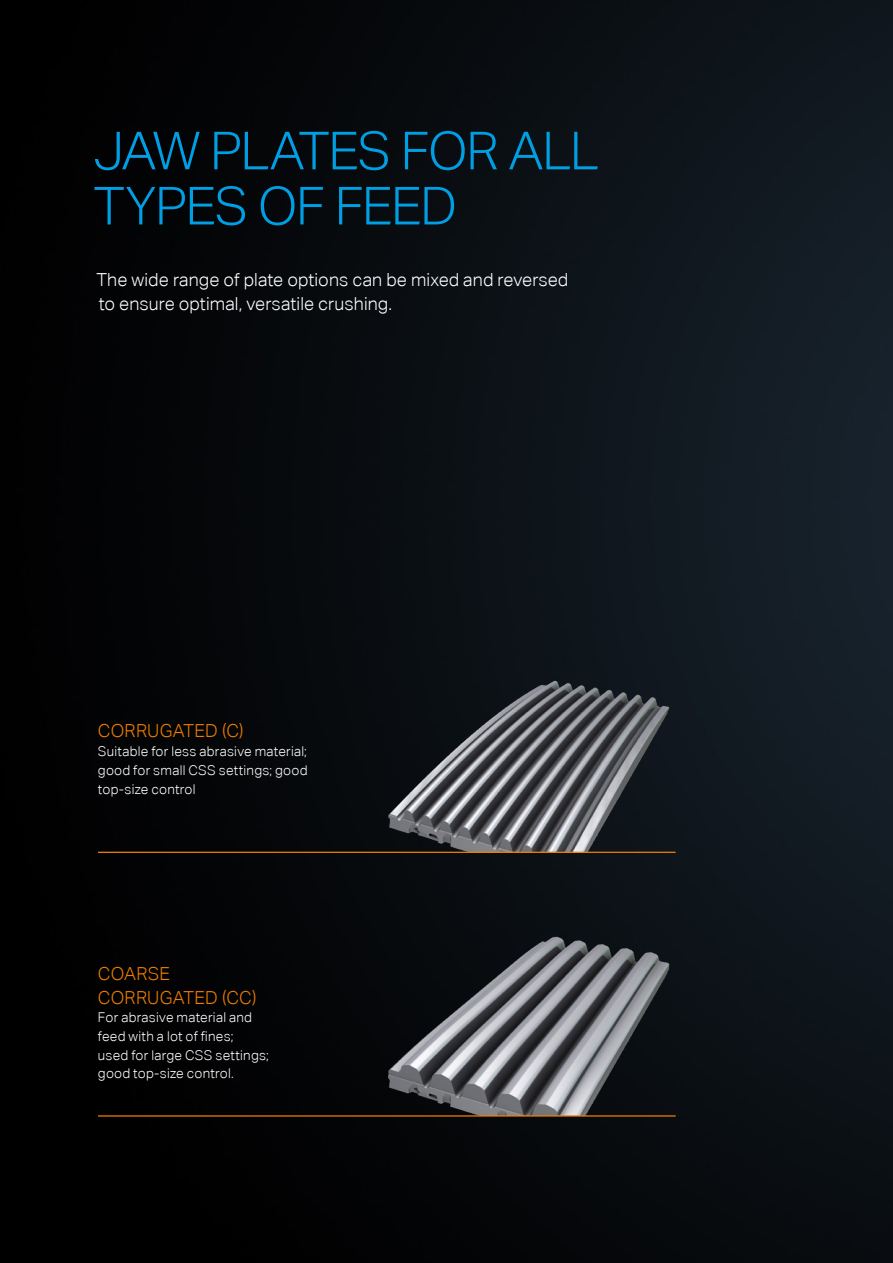
<style>
.page{position:relative;width:893px;height:1263px;background:#fff}
.page>*{position:absolute;margin:0;border:0;box-sizing:border-box;transform-origin:0 0}
.t1{font:300 52.5px/55.2px "Aktiv Grotesk Corp";letter-spacing:-.035em;color:#009fe3}
.t2{font:300 18px/23.4px "Aktiv Grotesk Corp";letter-spacing:.005em;color:#fff}
.t3{font:300 18px/23.4px "Aktiv Grotesk Corp";letter-spacing:.005em;color:#ef7d00}
.t4{font:300 13.5px/18.8px "Aktiv Grotesk Corp";letter-spacing:.015em;color:#fff;text-align:justify}
</style>
<div class="page">
<img style="left:0;top:0;width:893px;height:1263px">
<img style="left:356px;top:927px;width:339px;height:188px">
<img style="left:356px;top:665px;width:339px;height:187px">
<hr style="left:98px;top:1115px;width:578px;height:1px;background:#ef7d00">
<hr style="left:98px;top:852px;width:578px;height:1px;background:#ef7d00">
<h1 class="t1" style="left:94px;top:123px;width:507px">JAW PLATES FOR ALL<br>TYPES OF FEED</h1>
<h2 class="t2" style="left:96px;top:268px;width:473px">The wide range of plate options can be mixed and reversed to ensure optimal, versatile crushing.</h2>
<h2 class="t3" style="left:98px;top:719px;width:147px">CORRUGATED (C)</h2>
<p class="t4" style="left:98px;top:742px;width:211px">Suitable for less abrasive material; good for small CSS settings; good top-size control</p>
<h2 class="t3" style="left:98px;top:962px;width:160px">COARSE<br>CORRUGATED (CC)</h2>
<p class="t4" style="left:98px;top:1008px;width:172px;text-align:left">For abrasive material and feed with a lot of fines;<br>used for large CSS settings; good top-size control.</p>
</div>
